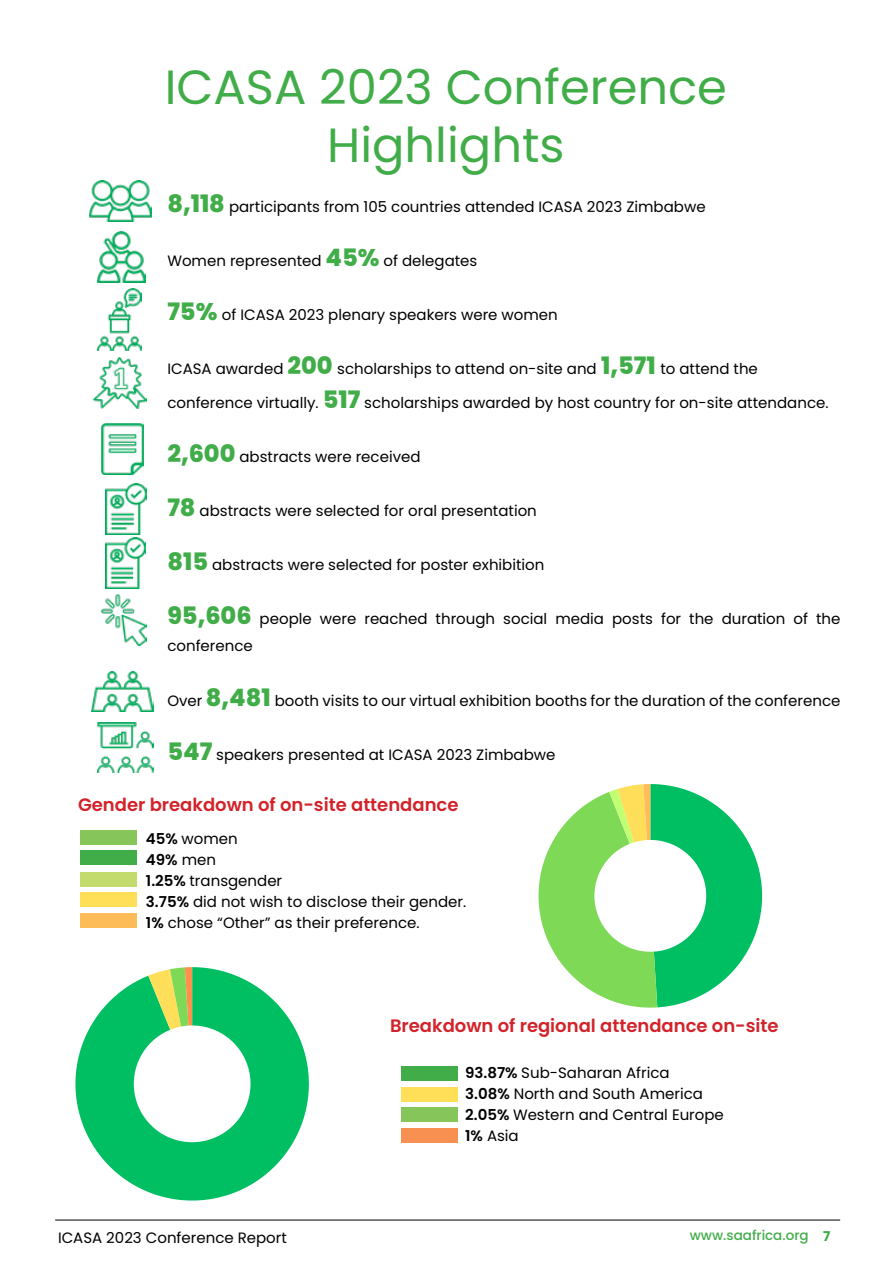
<style>
.page{position:relative;width:893px;height:1263px;background:#fff}
.page>*{position:absolute;margin:0;border:0;box-sizing:border-box;transform-origin:0 0}
.t1{font:48px/57.6px "Poppins";color:#41ad49;text-align:center}
.t2{font:600 18px "Poppins";color:#d2232a}
.t3{font:15px/21px "Poppins";color:#000}
.t4{font:500 13.5px "Poppins";color:#41ad49}
.s1{font-weight:800;font-size:24px;color:#41ad49}
.s2{font-weight:600}
.s3{font-weight:700}
</style>
<div class="page">
<hr style="left:55px;top:1220px;width:785px;height:1px;background:#000">
<svg style="left:538px;top:784px;width:224px;height:224px"></svg>
<div style="left:80px;top:850px;width:56px;height:15px;background:#41ad49"></div>
<div style="left:80px;top:912px;width:56px;height:15px;background:#fdbc58"></div>
<div style="left:80px;top:891px;width:56px;height:15px;background:#ffde58"></div>
<div style="left:80px;top:872px;width:56px;height:15px;background:#c3db6c"></div>
<div style="left:80px;top:830px;width:56px;height:15px;background:#85c559"></div>
<svg style="left:75px;top:967px;width:234px;height:233px;fill:#00bf63"></svg>
<svg style="left:148px;top:967px;width:44px;height:63px;background:#a9d066"></svg>
<div style="left:401px;top:1065px;width:56px;height:15px;background:#41ad49"></div>
<div style="left:401px;top:1128px;width:56px;height:15px;background:#f79051"></div>
<div style="left:401px;top:1107px;width:56px;height:15px;background:#85c559"></div>
<div style="left:401px;top:1087px;width:56px;height:15px;background:#ffde58"></div>
<img style="left:90px;top:180px;width:61px;height:41px">
<img style="left:98px;top:232px;width:47px;height:50px">
<img style="left:97px;top:289px;width:45px;height:61px">
<img style="left:93px;top:358px;width:53px;height:50px">
<img style="left:102px;top:424px;width:41px;height:50px">
<img style="left:105px;top:538px;width:41px;height:50px">
<img style="left:102px;top:595px;width:45px;height:50px">
<img style="left:92px;top:672px;width:61px;height:40px">
<img style="left:98px;top:722px;width:56px;height:51px">
<img style="left:106px;top:484px;width:40px;height:50px">
<h1 class="t1" style="left:165px;top:59px;width:564px">ICASA 2023 Conference<br>Highlights</h1>
<p class="t3" style="left:167px;top:196px;width:540px"><span class="s1">8,118</span> participants from 105 countries attended ICASA 2023 Zimbabwe</p>
<p class="t3" style="left:167px;top:250px;width:311px">Women represented <span class="s1">45%</span> of delegates</p>
<p class="t3" style="left:167px;top:304px;width:392px"><span class="s1">75%</span> of ICASA 2023 plenary speakers were women</p>
<p class="t3" style="left:167px;top:358px;width:592px">ICASA awarded <span class="s1">200</span> scholarships to attend on-site and <span class="s1">1,571</span> to attend the</p>
<p class="t3" style="left:167px;top:393px;width:663px">conference virtually. <span class="s1">517</span> scholarships awarded by host country for on-site attendance.</p>
<p class="t3" style="left:167px;top:447px;width:255px"><span class="s1">2,600</span> abstracts were received</p>
<p class="t3" style="left:167px;top:501px;width:371px"><span class="s1">78</span> abstracts were selected for oral presentation</p>
<p class="t3" style="left:167px;top:555px;width:379px"><span class="s1">815</span> abstracts were selected for poster exhibition</p>
<p class="t3" style="left:167px;top:606px;width:675px;line-height:27px"><span class="s1">95,606</span> people were reached through social media posts for the duration of the conference</p>
<p class="t3" style="left:167px;top:690px;width:674px">Over <span class="s1">8,481</span> booth visits to our virtual exhibition booths for the duration of the conference</p>
<p class="t3" style="left:167px;top:744px;width:390px"><span class="s1">547</span> speakers presented at ICASA 2023 Zimbabwe</p>
<p class="t2" style="left:78px;top:794px;width:382px">Gender breakdown of on-site attendance</p>
<p class="t3" style="left:146px;top:828px;width:322px"><span class="s2">45%</span> women<br><span class="s2">49%</span> men<br><span class="s2">1.25%</span> transgender<br><span class="s2">3.75%</span> did not wish to disclose their gender.<br><span class="s2">1%</span> chose “Other” as their preference.</p>
<p class="t2" style="left:390px;top:1015px;width:390px">Breakdown of regional attendance on-site</p>
<p class="t3" style="left:465px;top:1062px;width:260px"><span class="s2">93.87%</span> Sub-Saharan Africa<br><span class="s2">3.08%</span> North and South America<br><span class="s2">2.05%</span> Western and Central Europe<br><span class="s2">1%</span> Asia</p>
<p class="t3" style="left:58px;top:1228px;width:230px">ICASA 2023 Conference Report</p>
<p class="t4" style="left:690px;top:1228px;width:142px">www.saafrica.org <span class="s3">7</span></p>
</div>
